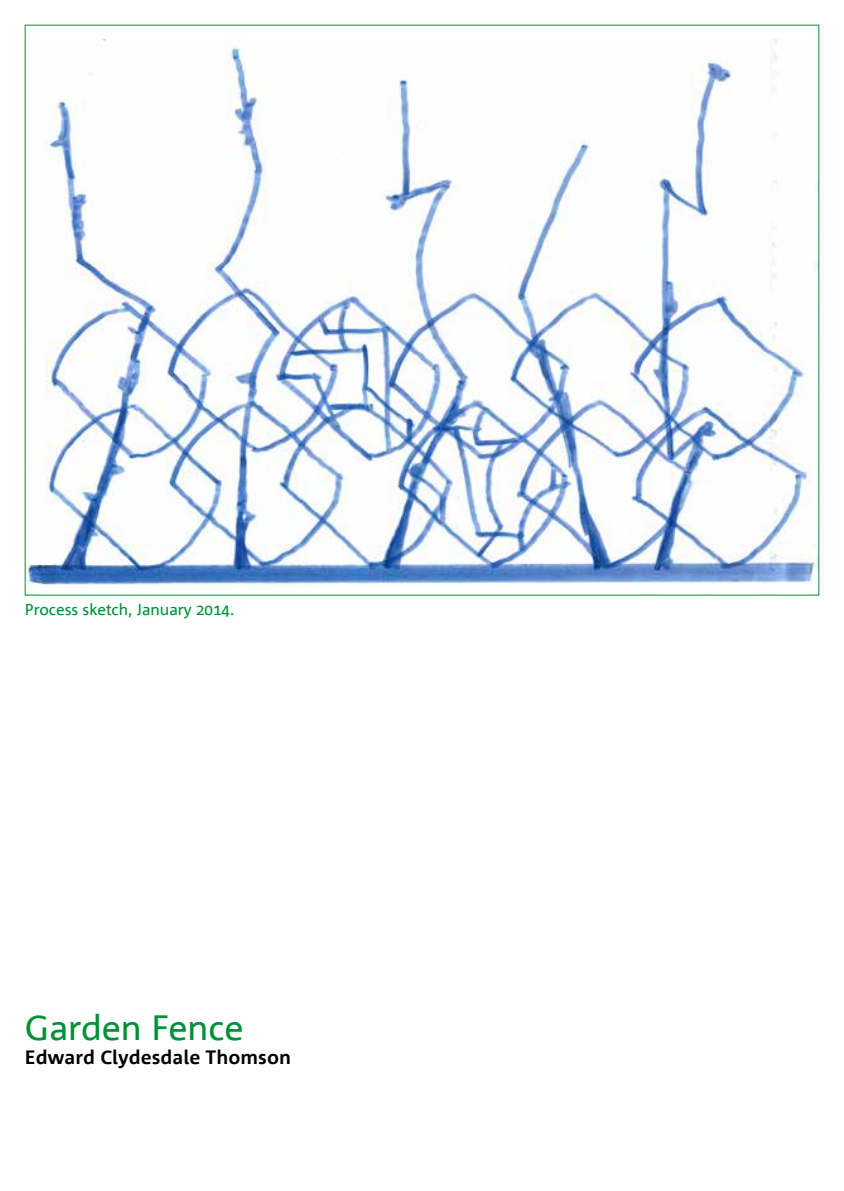
<style>
.page{position:relative;width:844px;height:1191px;background:#fff}
.page>*{position:absolute;margin:0;border:0;box-sizing:border-box;transform-origin:0 0}
.t1{font:35px "Corpid Office";color:#009037}
.t2{font:700 19.25px "Corpid Office";color:#000}
.t3{font:15.75px "Corpid Office";color:#009037}
</style>
<div class="page">
<img style="left:27px;top:40px;width:790px;height:545px">
<p class="t3" style="left:25px;top:600px;width:211px">Process sketch, January 2014.</p>
<h1 class="t1" style="left:25px;top:1008px;width:220px">Garden Fence</h1>
<p class="t2" style="left:25px;top:1046px;width:268px">Edward Clydesdale Thomson</p>
</div>
